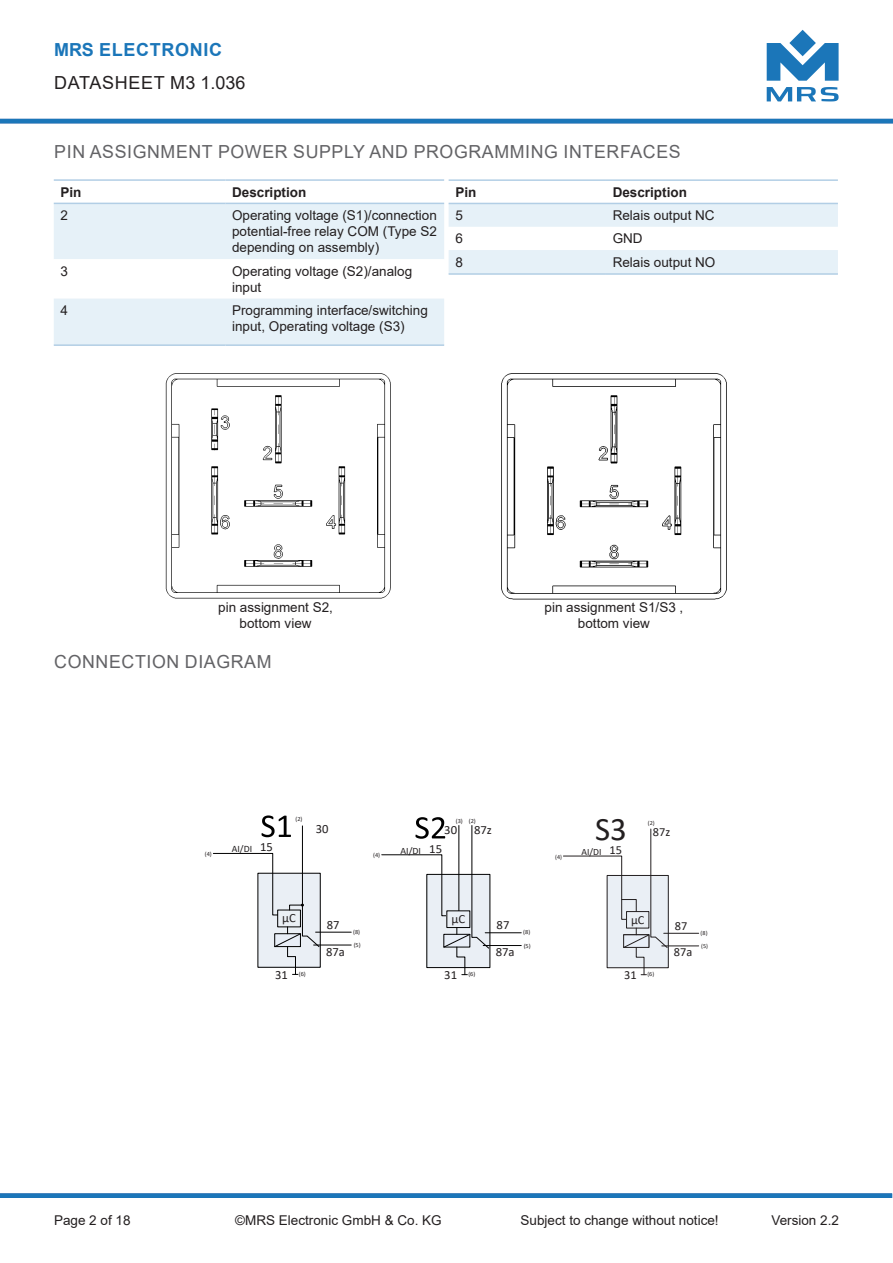
<style>
.page{position:relative;width:893px;height:1263px;background:#fff}
.page>*{position:absolute;margin:0;border:0;box-sizing:border-box;transform-origin:0 0}
.t1{font:32.85px "Calibri";color:#231f20}
.t2{font:18px "Arial";letter-spacing:.035em;color:#636366}
.t3{font:18px "Arial";letter-spacing:.035em;color:#231f20}
.t4{font:700 18px "Arial";letter-spacing:.035em;color:#1b76b9}
.Text{font:13.5px/16.2px "Arial";color:#231f20}
.Test_Fett{font:700 13.5px "Arial";color:#231f20}
.t5{font:12.6px/26.8px "Calibri";color:#231f20}
.t6{font:12.45px/26.7px "Calibri";color:#231f20}
.t7{font:12.3px/26.4px "Calibri";color:#231f20}
.t8{font:9.75px "Calibri";color:#231f20}
.t9{font:9.6px "Calibri";color:#231f20}
.t10{font:6.3px/13.8px "Calibri";color:#231f20}
.t11{font:6.15px "Calibri";color:#231f20}
.s1{font-size:12.3px}
</style>
<div class="page">
<svg style="left:767px;top:87px;width:72px;height:14px"></svg>
<svg style="left:767px;top:30px;width:72px;height:51px"></svg>
<div style="left:0;top:1193px;width:892px;height:5px;background:#1b76b9"></div>
<hr style="left:0;top:119px;width:893px;height:4px;background:#1b76b9">
<svg style="left:449px;top:204px;width:389px;height:69px"></svg>
<hr style="left:449px;top:179px;width:157px;height:2px;background:#b2cee5">
<hr style="left:606px;top:179px;width:232px;height:2px;background:#b2cee5">
<hr style="left:449px;top:203px;width:157px;height:1px;background:#b2cee5">
<hr style="left:606px;top:203px;width:232px;height:1px;background:#b2cee5">
<hr style="left:606px;top:273px;width:232px;height:2px;background:#b2cee5">
<hr style="left:449px;top:273px;width:157px;height:2px;background:#b2cee5">
<svg style="left:54px;top:204px;width:390px;height:140px;fill:#e6f1f8"></svg>
<hr style="left:54px;top:179px;width:171px;height:2px;background:#b2cee5">
<hr style="left:225px;top:179px;width:219px;height:2px;background:#b2cee5">
<hr style="left:54px;top:203px;width:171px;height:1px;background:#b2cee5">
<hr style="left:225px;top:203px;width:219px;height:1px;background:#b2cee5">
<hr style="left:54px;top:344px;width:171px;height:2px;background:#b2cee5">
<hr style="left:225px;top:344px;width:219px;height:2px;background:#b2cee5">
<img style="left:165px;top:373px;width:226px;height:226px">
<img style="left:501px;top:373px;width:226px;height:227px">
<hr style="left:316px;top:932px;width:35px;height:1px;background:#000">
<hr style="left:314px;top:945px;width:37px;height:1px;background:#000">
<svg style="left:213px;top:815px;width:107px;height:160px"></svg>
<hr style="left:485px;top:932px;width:36px;height:1px;background:#000">
<hr style="left:483px;top:945px;width:38px;height:1px;background:#000">
<svg style="left:381px;top:818px;width:109px;height:157px"></svg>
<svg style="left:563px;top:828px;width:137px;height:148px"></svg>
<h2 class="t4" style="left:54px;top:37px;width:169px">MRS ELECTRONIC</h2>
<h2 class="t3" style="left:54px;top:70px;width:193px">DATASHEET M3 1.036</h2>
<p class="t2" style="left:54px;top:139px;width:628px">PIN ASSIGNMENT POWER SUPPLY AND PROGRAMMING INTERFACES</p>
<p class="Test_Fett" style="left:455px;top:182px;width:23px">Pin</p>
<p class="Test_Fett" style="left:613px;top:182px;width:76px">Description</p>
<p class="Text" style="left:455px;top:207px;width:9px">5</p>
<p class="Text" style="left:613px;top:207px;width:104px">Relais output NC</p>
<p class="Text" style="left:455px;top:230px;width:9px">6</p>
<p class="Text" style="left:613px;top:230px;width:31px">GND</p>
<p class="Text" style="left:455px;top:254px;width:9px">8</p>
<p class="Text" style="left:613px;top:254px;width:104px">Relais output NO</p>
<p class="Test_Fett" style="left:61px;top:182px;width:23px">Pin</p>
<p class="Test_Fett" style="left:232px;top:182px;width:76px">Description</p>
<p class="Text" style="left:61px;top:207px;width:9px">2</p>
<p class="Text" style="left:232px;top:207px;width:206px;text-align:justify">Operating voltage (S1)/connection potential-free relay COM (Type S2 depending on assembly)</p>
<p class="Text" style="left:61px;top:263px;width:9px">3</p>
<p class="Text" style="left:232px;top:263px;width:182px">Operating voltage (S2)/analog input</p>
<p class="Text" style="left:61px;top:302px;width:9px">4</p>
<p class="Text" style="left:232px;top:302px;width:197px">Programming interface/switching input, Operating voltage (S3)</p>
<p class="Text" style="left:218px;top:599px;width:116px">pin assignment S2,</p>
<p class="Text" style="left:240px;top:615px;width:74px">bottom view</p>
<p class="t2" style="left:54px;top:649px;width:219px">CONNECTION DIAGRAM</p>
<p class="Text" style="left:544px;top:599px;width:140px">pin assignment S1/S3 ,</p>
<p class="Text" style="left:578px;top:615px;width:74px">bottom view</p>
<p class="t10" style="left:205px;top:847px;width:8px">(4)</p>
<p class="t8" style="left:232px;top:842px;width:22px">AI/DI</p>
<p class="t5" style="left:260px;top:833px;width:14px">15</p>
<p class="t10" style="left:295px;top:812px;width:9px">(2)</p>
<p class="t5" style="left:316px;top:815px;width:14px">30</p>
<p class="t10" style="left:373px;top:848px;width:9px">(4)</p>
<p class="t8" style="left:400px;top:843px;width:22px">AI/DI</p>
<p class="t10" style="left:469px;top:814px;width:9px">(2)</p>
<p class="t10" style="left:456px;top:814px;width:9px">(3)</p>
<p class="t6" style="left:444px;top:817px;width:14px">30</p>
<p class="t6" style="left:429px;top:835px;width:14px">15</p>
<p class="t6" style="left:474px;top:817px;width:19px">87z</p>
<p class="t5" style="left:282px;top:904px;width:15px">µC</p>
<p class="t5" style="left:326px;top:911px;width:20px">87<br>87a</p>
<p class="t10" style="left:353px;top:924px;width:9px">(8)</p>
<p class="t10" style="left:354px;top:938px;width:9px">(5)</p>
<p class="t6" style="left:451px;top:905px;width:15px">µC</p>
<p class="t6" style="left:496px;top:911px;width:20px">87<br>87a</p>
<p class="t10" style="left:523px;top:925px;width:9px">(8) (5)</p>
<p class="t5" style="left:275px;top:961px;width:14px">31</p>
<p class="t10" style="left:299px;top:967px;width:8px">(6)</p>
<p class="t6" style="left:444px;top:961px;width:14px">31</p>
<p class="t10" style="left:468px;top:967px;width:9px">(6)</p>
<p class="t11" style="left:555px;top:852px;width:8px">(4)</p>
<p class="t1" style="left:595px;top:806px;width:33px">S3</p>
<p class="t9" style="left:582px;top:845px;width:42px">AI/DI <span class="s1">15</span></p>
<p class="t11" style="left:648px;top:818px;width:8px">(2)</p>
<p class="t7" style="left:653px;top:818px;width:19px">87z</p>
<p class="t7" style="left:631px;top:906px;width:15px">µC</p>
<p class="t7" style="left:624px;top:961px;width:14px">31</p>
<p class="t11" style="left:647px;top:970px;width:8px">(6)</p>
<p class="t7" style="left:674px;top:912px;width:20px">87<br>87a</p>
<p class="t11" style="left:701px;top:928px;width:8px">(8)</p>
<p class="t11" style="left:701px;top:942px;width:8px">(5)</p>
<p class="Text" style="left:54px;top:1212px;width:78px">Page 2 of 18</p>
<p class="Text" style="left:235px;top:1212px;width:208px">©MRS Electronic GmbH &amp; Co. KG</p>
<p class="Text" style="left:521px;top:1212px;width:200px">Subject to change without notice!</p>
<p class="Text" style="left:771px;top:1212px;width:69px">Version 2.2</p>
</div>
